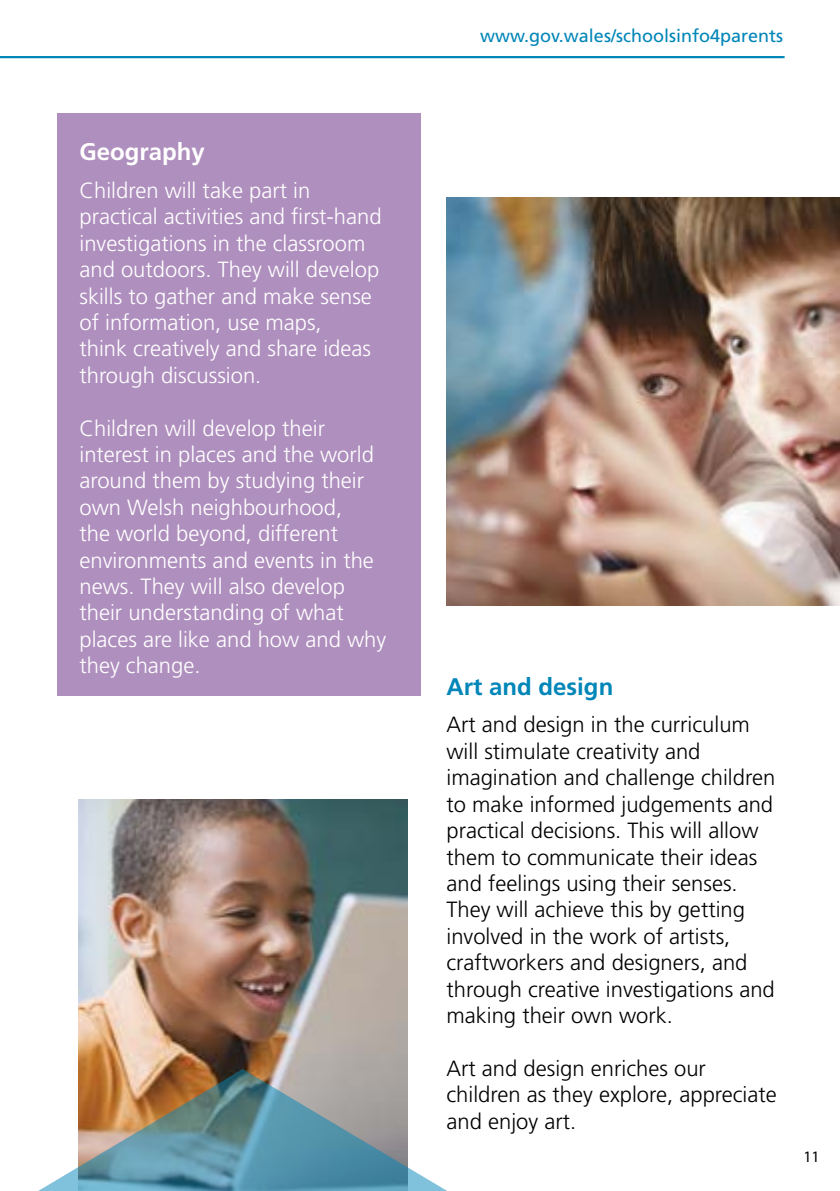
<style>
.page{position:relative;width:840px;height:1191px;background:#fff}
.page>*{position:absolute;margin:0;border:0;box-sizing:border-box;transform-origin:0 0}
.t1{font:700 24px "Frutiger LT Std";color:#0086b8}
.t2{font:700 24px "Frutiger LT Std";color:#fff}
.t3{font:300 22px/26.4px "Frutiger LT Std";color:#fff}
.t4{font:300 22px/26.4px "Frutiger LT Std";color:#000}
.t5{font:18px "Frutiger LT Std";color:#0086b8}
.t6{font:16px "Myriad Pro";color:#000}
</style>
<div class="page">
<hr style="left:0;top:56px;width:784px;height:2px;background:#0086b8">
<div style="left:57px;top:113px;width:363px;height:583px;background:#af8fbe"></div>
<img style="left:78px;top:799px;width:329px;height:270px">
<img style="left:446px;top:197px;width:393px;height:408px">
<svg style="left:38px;top:1069px;width:409px;height:122px"></svg>
<p class="t2" style="left:79px;top:138px;width:127px">Geography</p>
<p class="t3" style="left:79px;top:177px;width:303px">Children will take part in practical activities and first-hand investigations in the classroom and outdoors. They will develop skills to gather and make sense of information, use maps,<br>think creatively and share ideas through discussion.</p>
<p class="t3" style="left:79px;top:415px;width:308px">Children will develop their interest in places and the world around them by studying their own Welsh neighbourhood,<br>the world beyond, different environments and events in the news. They will also develop their understanding of what places are like and how and why they change.</p>
<p class="t5" style="left:480px;top:25px;width:304px">www.gov.wales/schoolsinfo4parents</p>
<p class="t1" style="left:446px;top:672px;width:168px">Art and design</p>
<p class="t4" style="left:446px;top:712px;width:330px">Art and design in the curriculum will stimulate creativity and imagination and challenge children to make informed judgements and practical decisions. This will allow them to communicate their ideas and feelings using their senses.<br>They will achieve this by getting involved in the work of artists, craftworkers and designers, and through creative investigations and making their own work.</p>
<p class="t4" style="left:446px;top:1055px;width:332px">Art and design enriches our children as they explore, appreciate and enjoy art.</p>
<p class="t6" style="left:803px;top:1146px;width:18px">11</p>
</div>
